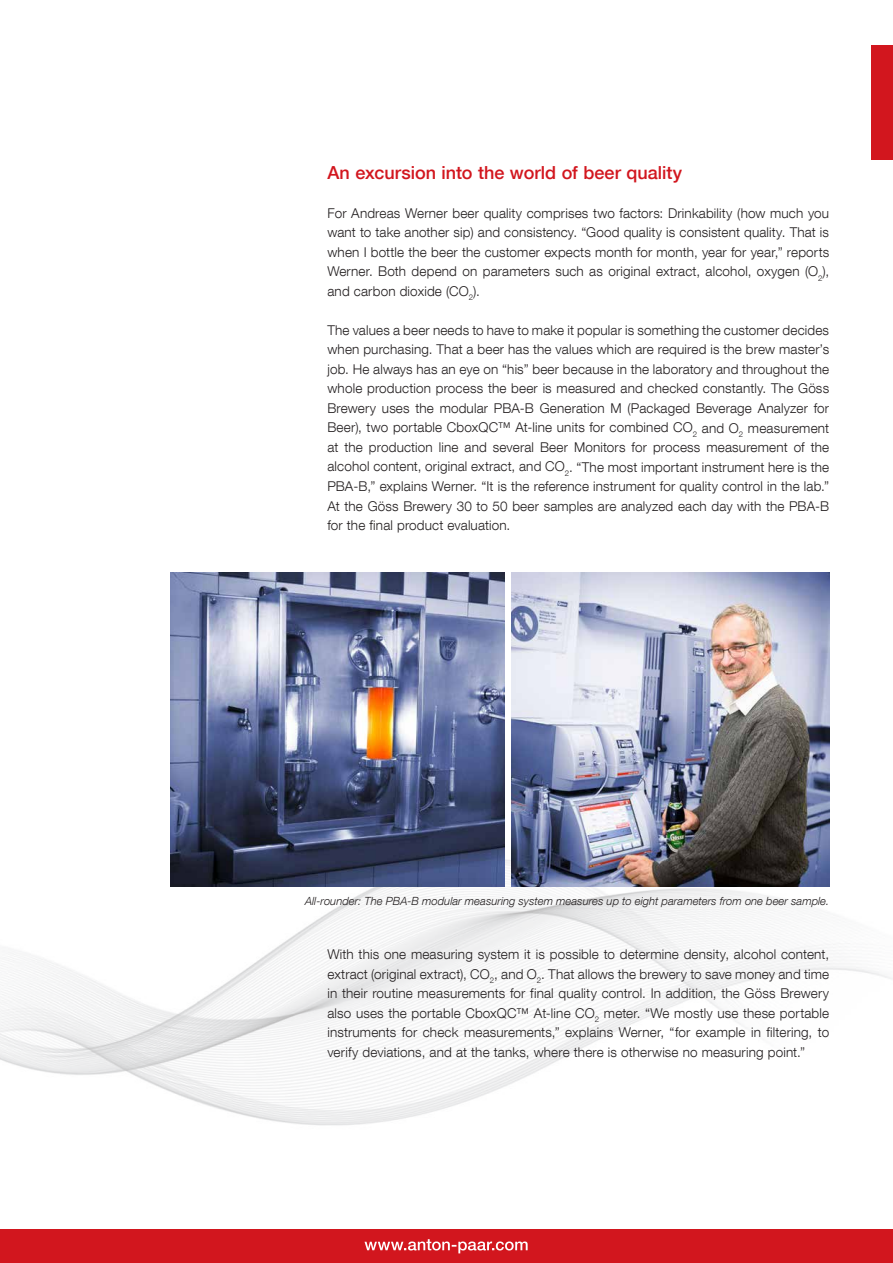
<style>
.page{position:relative;width:893px;height:1263px;background:#fff}
.page>*{position:absolute;margin:0;border:0;box-sizing:border-box;transform-origin:0 0}
.t1{font:500 18px "Helvetica Neue LT Com";color:#d2161e}
.t2{font:300 13.5px/19.5px "Helvetica Neue LT Com";letter-spacing:.01em;color:#231f20;text-align:justify}
.t3{font:italic 300 11.25px "Helvetica Neue LT Com";color:#231f20}
</style>
<div class="page">
<div style="left:872px;top:45px;width:21px;height:114px;background:#d2161e"></div>
<img style="left:0;top:849px;width:893px;height:277px">
<img style="left:170px;top:573px;width:335px;height:313px">
<img style="left:512px;top:573px;width:317px;height:313px">
<div style="left:0;top:1229px;width:893px;height:34px;background:#d2161e"></div>
<svg style="left:364px;top:1239px;width:164px;height:14px"></svg>
<h1 class="t1" style="left:327px;top:162px;width:356px">An excursion into the world of beer quality</h1>
<p class="t2" style="left:327px;top:203px;width:503px">For Andreas Werner beer quality comprises two factors: Drinkability (how much you want to take another sip) and consistency. “Good quality is consistent quality. That is when I bottle the beer the customer expects month for month, year for year,” reports Werner. Both depend on parameters such as original extract, alcohol, oxygen (O<sub>2</sub>), and carbon dioxide (CO<sub>2</sub>).</p>
<p class="t2" style="left:327px;top:320px;width:503px">The values a beer needs to have to make it popular is something the customer decides when purchasing. That a beer has the values which are required is the brew master’s job. He always has an eye on “his” beer because in the laboratory and throughout the whole production process the beer is measured and checked constantly. The Göss Brewery uses the modular PBA-B Generation M (Packaged Beverage Analyzer for Beer), two portable CboxQC™ At-line units for combined CO<sub>2</sub> and O<sub>2</sub> measurement at the production line and several Beer Monitors for process measurement of the alcohol content, original extract, and CO<sub>2</sub>. “The most important instrument here is the PBA-B,” explains Werner. “It is the reference instrument for quality control in the lab.” At the Göss Brewery 30 to 50 beer samples are analyzed each day with the PBA-B for the final product evaluation.</p>
<p class="t3" style="left:305px;top:894px;width:526px">All-rounder: The PBA-B modular measuring system measures up to eight parameters from one beer sample.</p>
<p class="t2" style="left:327px;top:944px;width:503px">With this one measuring system it is possible to determine density, alcohol content, extract (original extract), CO<sub>2</sub>, and O<sub>2</sub>. That allows the brewery to save money and time in their routine measurements for final quality control. In addition, the Göss Brewery also uses the portable CboxQC™ At-line CO<sub>2</sub> meter. “We mostly use these portable instruments for check measurements,” explains Werner, “for example in filtering, to verify deviations, and at the tanks, where there is otherwise no measuring point.”</p>
</div>
